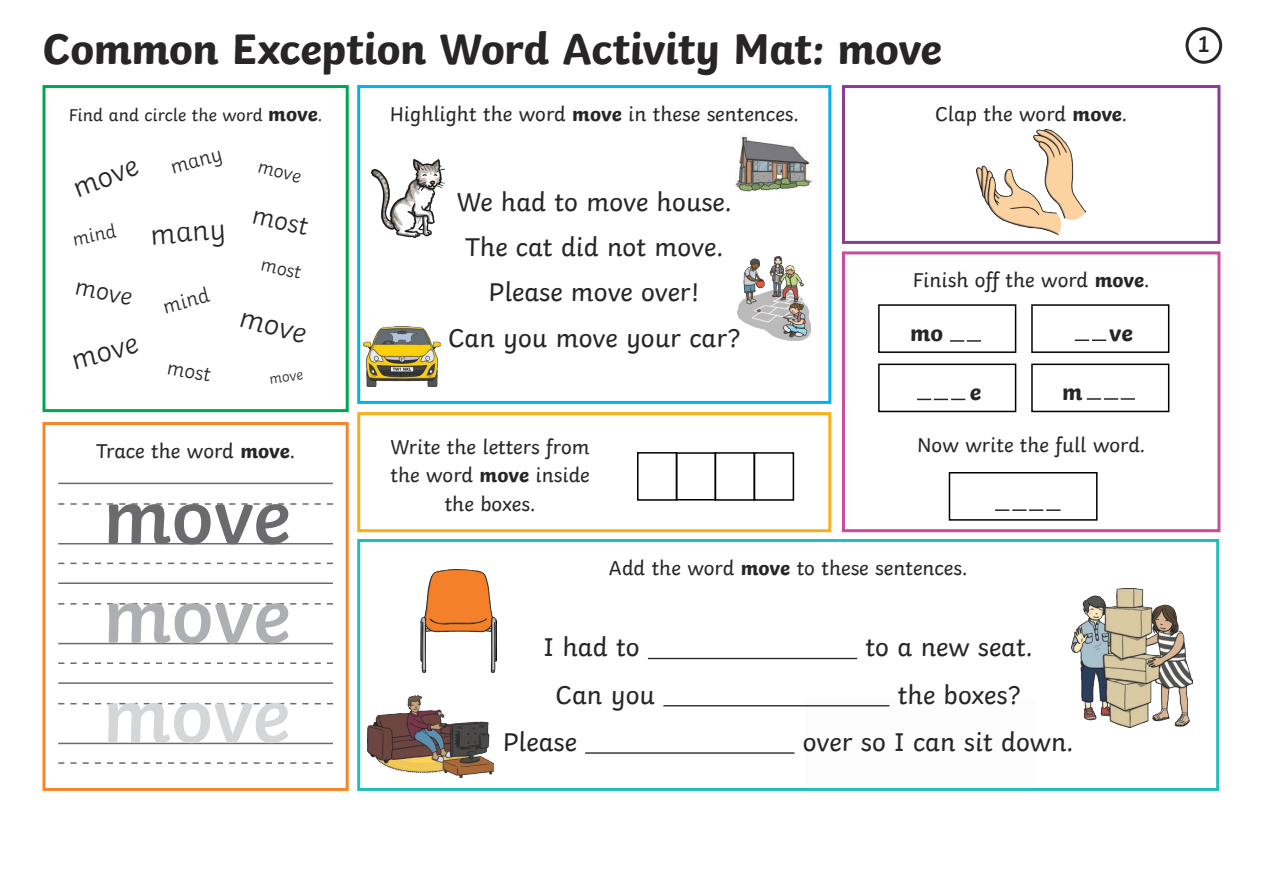
<style>
.page{position:relative;width:1263px;height:893px;background:#fff}
.page>*{position:absolute;margin:0;border:0;box-sizing:border-box;transform-origin:0 0}
.Underline{font:600 81px "Twinkl";color:#6b6b6e}
.Underline-2{font:600 81px "Twinkl";color:#aeafb3}
.Underline-3{font:600 81px "Twinkl";color:#d5d6d8}
.Heading{font:700 45px "Twinkl";letter-spacing:-.015em;color:#282526}
.Underline-4{font:300 30px "Twinkl";color:#282526}
.Body_Copy{font:27px "Twinkl";color:#282526}
.Underline-5{font:300 27px "Twinkl";color:#282526}
.Underline-6{font:300 25.5px "Twinkl";color:#282526}
.Underline-7{font:700 24px "Twinkl";color:#282526}
.Mat_Number{font:600 24px "Twinkl";color:#282526}
.Body_Copy-2{font:21px/28.5px "Twinkl";color:#282526;text-align:center}
.Underline-8{font:21px "Twinkl";color:#282526}
.Underline-9{font:300 21px "Twinkl";color:#282526}
.Underline-10{font:300 19.5px "Twinkl";color:#282526}
.Body_Copy-3{font:18px "Twinkl";color:#282526}
.Underline-11{font:300 15px "Twinkl";color:#282526}
.s1{font-weight:700;font-size:21px}
.s2{font-weight:700}
</style>
<div class="page">
<div style="left:842px;top:251px;width:378px;height:281px;border:3px solid #c74d9d"></div>
<div style="left:357px;top:85px;width:474px;height:319px;border:3px solid #00b3ef"></div>
<div style="left:42px;top:422px;width:307px;height:369px;border:3px solid #f5852a"></div>
<div style="left:42px;top:85px;width:307px;height:327px;border:3px solid #00a54f"></div>
<hr style="left:648px;top:658px;width:209px;height:1px;background:#282526">
<hr style="left:663px;top:705px;width:226px;height:1px;background:#282526">
<hr style="left:585px;top:752px;width:209px;height:2px;background:#282526">
<div style="left:357px;top:539px;width:862px;height:252px;border:3px solid #21bdbd"></div>
<div style="left:842px;top:85px;width:378px;height:159px;border:3px solid #873e97"></div>
<div style="left:1185px;top:27px;width:37px;height:37px;border:3px solid #282526;border-radius:50%"></div>
<div style="left:357px;top:412px;width:474px;height:120px;border:3px solid #faaf18"></div>
<img style="left:977px;top:129px;width:109px;height:106px">
<div style="left:878px;top:304px;width:138px;height:49px;border:2px solid #000"></div>
<div style="left:878px;top:364px;width:138px;height:48px;border:2px solid #000"></div>
<div style="left:1031px;top:304px;width:138px;height:49px;border:2px solid #000"></div>
<div style="left:1031px;top:364px;width:138px;height:48px;border:2px solid #000"></div>
<div style="left:949px;top:472px;width:148px;height:49px;border:2px solid #000"></div>
<div style="left:754px;top:452px;width:40px;height:49px;border:2px solid #000"></div>
<div style="left:715px;top:452px;width:40px;height:49px;border:2px solid #000"></div>
<div style="left:637px;top:452px;width:40px;height:49px;border:2px solid #000"></div>
<div style="left:676px;top:452px;width:40px;height:48px;border:2px solid #000"></div>
<hr style="left:58px;top:543px;width:275px;height:1px;background:#6b6b6e">
<svg style="left:58px;top:503px;width:275px;height:2px"></svg>
<hr style="left:58px;top:483px;width:275px;height:1px;background:#6b6b6e">
<svg style="left:58px;top:563px;width:275px;height:1px"></svg>
<hr style="left:58px;top:643px;width:275px;height:1px;background:#6b6b6e">
<svg style="left:58px;top:603px;width:275px;height:2px"></svg>
<hr style="left:58px;top:582px;width:275px;height:2px;background:#6b6b6e">
<svg style="left:58px;top:662px;width:275px;height:2px"></svg>
<hr style="left:58px;top:743px;width:275px;height:1px;background:#6b6b6e">
<svg style="left:58px;top:703px;width:275px;height:1px"></svg>
<hr style="left:58px;top:682px;width:275px;height:2px;background:#6b6b6e">
<svg style="left:58px;top:762px;width:275px;height:2px"></svg>
<svg style="left:950px;top:340px;width:31px;height:2px"></svg>
<svg style="left:1075px;top:339px;width:31px;height:2px"></svg>
<svg style="left:917px;top:399px;width:48px;height:1px"></svg>
<svg style="left:1087px;top:398px;width:48px;height:2px"></svg>
<svg style="left:995px;top:509px;width:65px;height:2px"></svg>
<img style="left:371px;top:159px;width:73px;height:78px">
<img style="left:735px;top:136px;width:77px;height:56px">
<img style="left:364px;top:326px;width:76px;height:60px">
<img style="left:738px;top:256px;width:72px;height:84px">
<img style="left:421px;top:570px;width:76px;height:102px">
<img style="left:368px;top:695px;width:126px;height:82px">
<img style="left:1071px;top:589px;width:121px;height:138px">
<p class="Heading" style="left:42px;top:12px;width:901px">Common Exception Word Activity Mat: move</p>
<p class="Mat_Number" style="left:1196px;top:25px;width:16px">1</p>
<p class="Body_Copy-3" style="left:69px;top:101px;width:255px">Find and circle the word <span class="s1">move</span>.</p>
<p class="Underline-4" style="left:65px;top:168px;width:69px;rotate:-22deg">move</p>
<p class="Underline-9" style="left:166px;top:152px;width:55px;rotate:-16deg">many</p>
<p class="Underline-10" style="left:262px;top:151px;width:46px;rotate:14deg">move</p>
<p class="Underline-10" style="left:70px;top:225px;width:45px;rotate:-12deg">mind</p>
<p class="Underline-4" style="left:148px;top:212px;width:77px;rotate:-5deg">many</p>
<p class="Underline-5" style="left:257px;top:194px;width:58px;rotate:12deg">most</p>
<p class="Underline-10" style="left:264px;top:249px;width:43px;rotate:12deg">most</p>
<p class="Underline-6" style="left:79px;top:267px;width:59px;rotate:11deg">move</p>
<p class="Underline-4" style="left:66px;top:339px;width:69px;rotate:-16deg">move</p>
<p class="Underline-9" style="left:159px;top:292px;width:49px;rotate:-16deg">mind</p>
<p class="Underline-9" style="left:170px;top:351px;width:46px;rotate:10deg">most</p>
<p class="Underline-4" style="left:246px;top:294px;width:69px;rotate:15deg">move</p>
<p class="Underline-11" style="left:268px;top:368px;width:35px;rotate:-9deg">move</p>
<p class="Underline-8" style="left:96px;top:434px;width:201px">Trace the word <span class="s2">move</span>.</p>
<p class="Underline" style="left:103px;top:452px;width:189px">move</p>
<p class="Underline-2" style="left:103px;top:551px;width:189px">move</p>
<p class="Underline-3" style="left:102px;top:650px;width:189px">move</p>
<p class="Body_Copy-2" style="left:390px;top:98px;width:411px">Highlight the word <span class="s2">move</span> in these sentences.</p>
<p class="Body_Copy" style="left:457px;top:181px;width:276px">We had to move house.</p>
<p class="Body_Copy" style="left:465px;top:226px;width:260px">The cat did not move.</p>
<p class="Body_Copy" style="left:489px;top:272px;width:213px">Please move over!</p>
<p class="Body_Copy" style="left:448px;top:317px;width:294px">Can you move your car?</p>
<p class="Body_Copy-2" style="left:390px;top:430px;width:201px">Write the letters from the word <span class="s2">move</span> inside the boxes.</p>
<p class="Underline-8" style="left:935px;top:98px;width:194px">Clap the word <span class="s2">move</span>.</p>
<p class="Body_Copy-2" style="left:913px;top:264px;width:238px">Finish off the word <span class="s2">move</span>.</p>
<p class="Underline-7" style="left:910px;top:313px;width:35px">mo</p>
<p class="Underline-7" style="left:1109px;top:313px;width:25px">ve</p>
<p class="Underline-7" style="left:970px;top:372px;width:13px">e</p>
<p class="Underline-7" style="left:1062px;top:372px;width:22px">m</p>
<p class="Body_Copy-2" style="left:917px;top:429px;width:230px">Now write the full word.</p>
<p class="Body_Copy-2" style="left:609px;top:552px;width:360px">Add the word <span class="s2">move</span> to these sentences.</p>
<p class="Body_Copy" style="left:544px;top:627px;width:97px">I had to</p>
<p class="Body_Copy" style="left:865px;top:627px;width:169px">to a new seat.</p>
<p class="Body_Copy" style="left:556px;top:674px;width:101px">Can you</p>
<p class="Body_Copy" style="left:898px;top:674px;width:124px">the boxes?</p>
<p class="Body_Copy" style="left:503px;top:721px;width:75px">Please</p>
<p class="Body_Copy" style="left:803px;top:721px;width:272px">over so I can sit down.</p>
</div>
